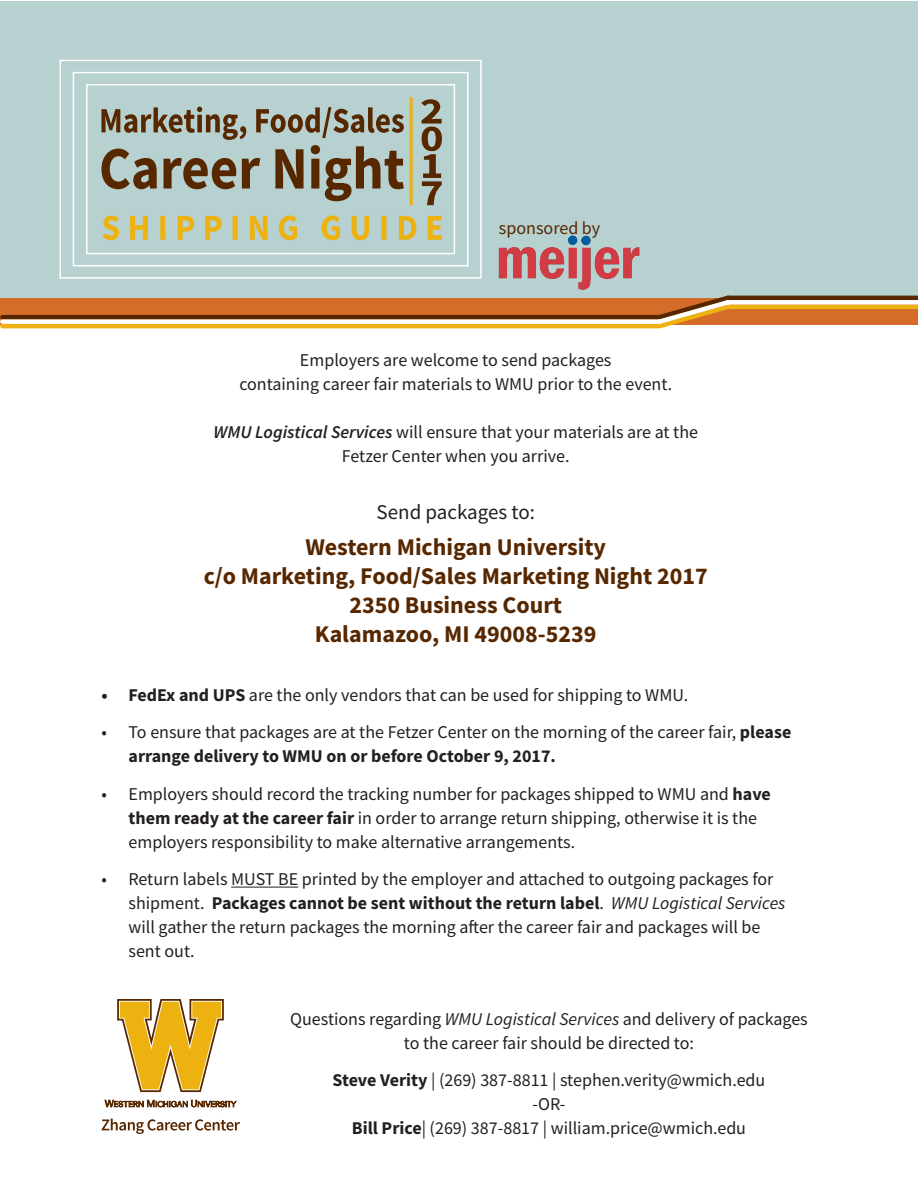
<style>
.page{position:relative;width:918px;height:1188px;background:#fff}
.page>*{position:absolute;margin:0;border:0;box-sizing:border-box;transform-origin:0 0}
.t1{font:700 24px/28.8px "Source Sans Pro";color:#572700;text-align:center}
.t2{font:21px "Source Sans Pro";color:#231f20}
.t3{font:18px/24px "Source Sans Pro";color:#231f20}
.t4{font:18px "Source Sans Pro";color:#572700}
.s1{font-weight:600;font-style:italic}
.s2{font-weight:700}
.s3{font-style:italic}
</style>
<div class="page">
<div style="left:0;top:1px;width:918px;height:297px;background:#b7d0d0"></div>
<svg style="left:105px;top:1100px;width:132px;height:7px"></svg>
<svg style="left:117px;top:999px;width:107px;height:93px"></svg>
<svg style="left:102px;top:1119px;width:138px;height:15px"></svg>
<hr style="left:231px;top:887px;width:67px;height:1px;background:#231f20">
<svg style="left:421px;top:99px;width:21px;height:106px"></svg>
<svg style="left:103px;top:216px;width:339px;height:24px"></svg>
<div style="left:86px;top:84px;width:369px;height:170px;border:2px solid #fff"></div>
<div style="left:73px;top:72px;width:396px;height:194px;border:2px solid #fff"></div>
<div style="left:60px;top:60px;width:422px;height:219px;border:2px solid #fff"></div>
<hr style="left:410px;top:97px;width:3px;height:108px;background:#eeb210">
<svg style="left:0;top:295px;width:918px;height:34px"></svg>
<svg style="left:101px;top:107px;width:303px;height:94px"></svg>
<img style="left:499px;top:235px;width:141px;height:54px">
<p class="t4" style="left:499px;top:216px;width:103px">sponsored by</p>
<p class="t3" style="left:300px;top:348px;width:313px">Employers are welcome to send packages</p>
<p class="t3" style="left:239px;top:372px;width:434px">containing career fair materials to WMU prior to the event.</p>
<p class="t3" style="left:213px;top:420px;width:486px"><span class="s1">WMU Logistical Services</span> will ensure that your materials are at the</p>
<p class="t3" style="left:342px;top:444px;width:229px">Fetzer Center when you arrive.</p>
<p class="t2" style="left:377px;top:499px;width:160px">Send packages to:</p>
<p class="t1" style="left:204px;top:533px;width:506px">Western Michigan University<br>c/o Marketing, Food/Sales Marketing Night 2017<br>2350 Business Court</p>
<p class="t1" style="left:315px;top:619px;width:283px">Kalamazoo, MI 49008-5239</p>
<p class="t3" style="left:102px;top:683px;width:588px"><span class="s2">• FedEx and UPS</span> are the only vendors that can be used for shipping to WMU.</p>
<p class="t3" style="left:129px;top:720px;width:664px;text-indent:-27px">• To ensure that packages are at the Fetzer Center on the morning of the career fair, <span class="s2">please arrange delivery to WMU on or before October 9, 2017.</span></p>
<p class="t3" style="left:129px;top:782px;width:644px;text-indent:-27px">• Employers should record the tracking number for packages shipped to WMU and <span class="s2">have them ready at the career fair</span> in order to arrange return shipping, otherwise it is the employers responsibility to make alternative arrangements.</p>
<p class="t3" style="left:129px;top:867px;width:659px;text-indent:-27px">• Return labels MUST BE printed by the employer and attached to outgoing packages for shipment. <span class="s2">Packages cannot be sent without the return label</span>. <span class="s3">WMU Logistical Services </span>will gather the return packages the morning after the career fair and packages will be sent out.</p>
<p class="t3" style="left:290px;top:1006px;width:519px;text-align:center">Questions regarding <span class="s3">WMU Logistical Services</span> and delivery of packages to the career fair should be directed to:</p>
<p class="t3" style="left:333px;top:1068px;width:434px;text-align:center"><span class="s2">Steve Verity</span> | (269) 387-8811 | stephen.verity@wmich.edu -OR-<br><span class="s2">Bill Price</span>| (269) 387-8817 | william.price@wmich.edu</p>
</div>
